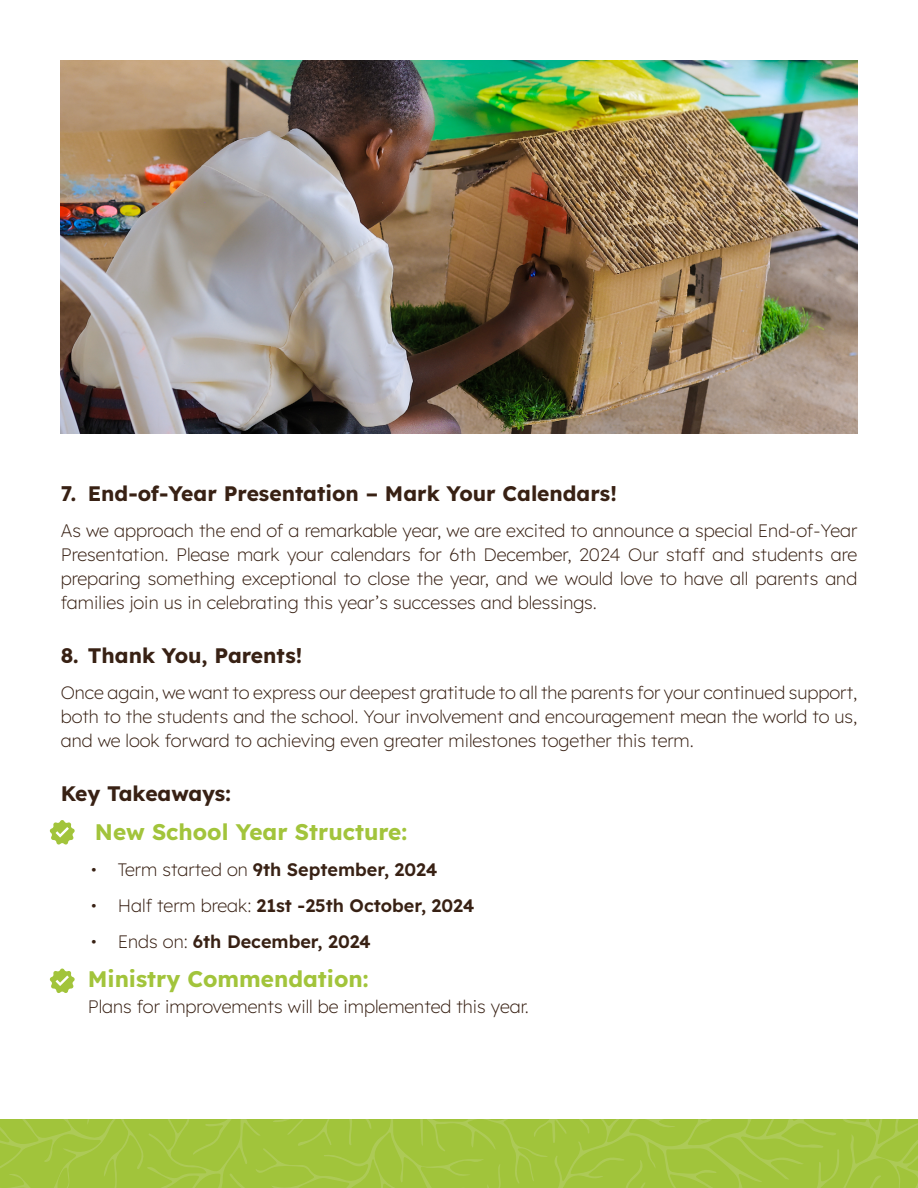
<style>
.page{position:relative;width:918px;height:1188px;background:#fff}
.page>*{position:absolute;margin:0;border:0;box-sizing:border-box;transform-origin:0 0}
.t1{font:700 22.5px "Lexend";color:#a2c43b}
.t2{font:700 21px "Lexend";color:#382114}
.t3{font:200 18px/24px "Lexend";color:#382114;text-align:justify}
.t4{font:600 18px "Lexend";color:#382114}
.s1{font-weight:200}
</style>
<div class="page">
<svg style="left:49px;top:820px;width:26px;height:25px"></svg>
<svg style="left:49px;top:968px;width:26px;height:25px"></svg>
<svg style="left:0;top:1120px;width:918px;height:68px;background:#a2c43e"></svg>
<img style="left:61px;top:61px;width:796px;height:372px">
<p class="t2" style="left:61px;top:477px;width:558px">7. End-of-Year Presentation – Mark Your Calendars!</p>
<p class="t3" style="left:61px;top:518px;width:798px">As we approach the end of a remarkable year, we are excited to announce a special End-of-Year Presentation. Please mark your calendars for 6th December, 2024 Our staff and students are preparing something exceptional to close the year, and we would love to have all parents and families join us in celebrating this year’s successes and blessings.</p>
<p class="t2" style="left:61px;top:639px;width:243px">8. Thank You, Parents!</p>
<p class="t3" style="left:61px;top:680px;width:798px">Once again, we want to express our deepest gratitude to all the parents for your continued support, both to the students and the school. Your involvement and encouragement mean the world to us, and we look forward to achieving even greater milestones together this term.</p>
<p class="t2" style="left:61px;top:777px;width:171px">Key Takeaways:</p>
<p class="t1" style="left:61px;top:814px;width:348px">• New School Year Structure:</p>
<p class="t4" style="left:91px;top:856px;width:348px"><span class="s1">• Term started on</span> 9th September, 2024</p>
<p class="t4" style="left:91px;top:892px;width:385px"><span class="s1">• Half term break:</span> 21st -25th October, 2024</p>
<p class="t4" style="left:91px;top:928px;width:282px"><span class="s1">• Ends on:</span> 6th December, 2024</p>
<p class="t1" style="left:61px;top:961px;width:309px">• Ministry Commendation:</p>
<p class="t3" style="left:88px;top:993px;width:443px">Plans for improvements will be implemented this year.</p>
</div>
